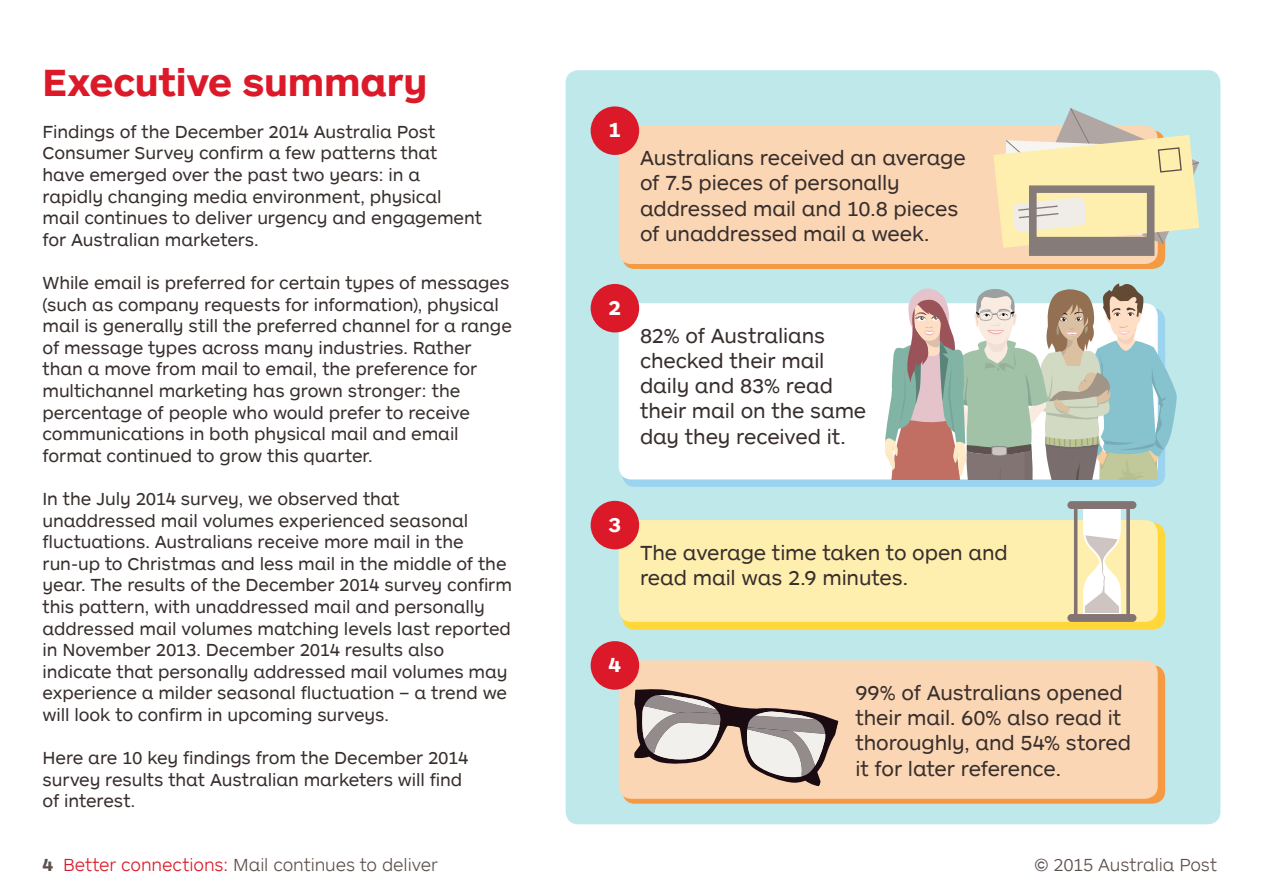
<style>
.page{position:relative;width:1263px;height:893px;background:#fff}
.page>*{position:absolute;margin:0;border:0;box-sizing:border-box;transform-origin:0 0}
.t1{font:700 39px "AP Letter";letter-spacing:-.005em;color:#dc1928}
.t2{font:21px/25.2px "AP Letter";letter-spacing:-.005em;color:#382f2d}
.t3{font:700 21px "AP Letter";color:#fff}
.t4{font:18px/21.6px "AP Letter";letter-spacing:-.005em;color:#382f2d}
.t5{font:300 18px "AP Letter";letter-spacing:-.005em;color:#5e514d}
.s1{font-weight:700}
.s2{color:#dc1928}
.s3{font-weight:400}
</style>
<div class="page">
<div style="left:566px;top:70px;width:654px;height:754px;background:#bee8ea;border-radius:13px"></div>
<div style="left:622px;top:131px;width:543px;height:138px;background:#f59943;border-radius:13px"></div>
<div style="left:622px;top:523px;width:543px;height:107px;background:#ffd738;border-radius:13px"></div>
<div style="left:622px;top:665px;width:543px;height:139px;background:#f59943;border-radius:13px"></div>
<div style="left:622px;top:308px;width:543px;height:179px;background:#9cd4f0;border-radius:13px"></div>
<div style="left:619px;top:126px;width:539px;height:138px;background:#fbd6b4;border-radius:13px"></div>
<div style="left:619px;top:520px;width:539px;height:102px;background:#ffefaf;border-radius:13px"></div>
<div style="left:619px;top:660px;width:539px;height:139px;background:#fbd6b4;border-radius:13px"></div>
<div style="left:619px;top:303px;width:539px;height:176px;background:#fff;border-radius:13px"></div>
<div style="left:591px;top:106px;width:48px;height:49px;background:#dc1928;border-radius:50%"></div>
<div style="left:591px;top:501px;width:48px;height:48px;background:#dc1928;border-radius:50%"></div>
<div style="left:591px;top:641px;width:48px;height:49px;background:#dc1928;border-radius:50%"></div>
<div style="left:591px;top:284px;width:48px;height:48px;background:#dc1928;border-radius:50%"></div>
<svg style="left:993px;top:108px;width:206px;height:148px"></svg>
<svg style="left:885px;top:283px;width:292px;height:196px"></svg>
<div style="left:1067px;top:501px;width:69px;height:8px;background:#827472;border-radius:4px"></div>
<div style="left:1067px;top:614px;width:69px;height:8px;background:#827472;border-radius:4px"></div>
<svg style="left:1126px;top:503px;width:4px;height:117px"></svg>
<hr style="left:1074px;top:503px;width:3px;height:117px;background:#827472;border-radius:2px">
<svg style="left:1083px;top:509px;width:38px;height:105px"></svg>
<svg style="left:634px;top:689px;width:204px;height:97px"></svg>
<h1 class="t1" style="left:43px;top:57px;width:386px">Executive summary</h1>
<p class="t4" style="left:43px;top:120px;width:441px">Findings of the December 2014 Australia Post Consumer Survey confirm a few patterns that have emerged over the past two years: in a rapidly changing media environment, physical mail continues to deliver urgency and engagement for Australian marketers.</p>
<p class="t4" style="left:43px;top:271px;width:471px">While email is preferred for certain types of messages (such as company requests for information), physical mail is generally still the preferred channel for a range of message types across many industries. Rather than a move from mail to email, the preference for multichannel marketing has grown stronger: the percentage of people who would prefer to receive communications in both physical mail and email format continued to grow this quarter.</p>
<p class="t4" style="left:43px;top:487px;width:471px">In the July 2014 survey, we observed that unaddressed mail volumes experienced seasonal fluctuations. Australians receive more mail in the run-up to Christmas and less mail in the middle of the year. The results of the December 2014 survey confirm this pattern, with unaddressed mail and personally addressed mail volumes matching levels last reported in November 2013. December 2014 results also indicate that personally addressed mail volumes may experience a milder seasonal fluctuation – a trend we will look to confirm in upcoming surveys.</p>
<p class="t4" style="left:43px;top:746px;width:427px">Here are 10 key findings from the December 2014 survey results that Australian marketers will find of interest.</p>
<p class="t5" style="left:43px;top:853px;width:397px"><span class="s1">4</span> <span class="s2">Better connections:</span> Mail continues to deliver</p>
<h2 class="t3" style="left:609px;top:116px;width:14px">1</h2>
<p class="t2" style="left:640px;top:144px;width:327px">Australians received an average of 7.5 pieces of personally addressed mail and 10.8 pieces of unaddressed mail a week.</p>
<h2 class="t3" style="left:609px;top:294px;width:14px">2</h2>
<p class="t2" style="left:640px;top:322px;width:228px">82% of Australians checked their mail daily and 83% read their mail on the same day they received it.</p>
<h2 class="t3" style="left:609px;top:511px;width:14px">3</h2>
<p class="t2" style="left:640px;top:539px;width:369px">The average time taken to open and read mail was 2.9 minutes.</p>
<h2 class="t3" style="left:609px;top:651px;width:14px">4</h2>
<p class="t2" style="left:855px;top:679px;width:277px">99% of Australians opened their mail. 60% also read it thoroughly, and 54% stored it for later reference.</p>
<p class="t5" style="left:1034px;top:853px;width:184px"><span class="s3">©</span> 2015 Australia Post</p>
</div>
